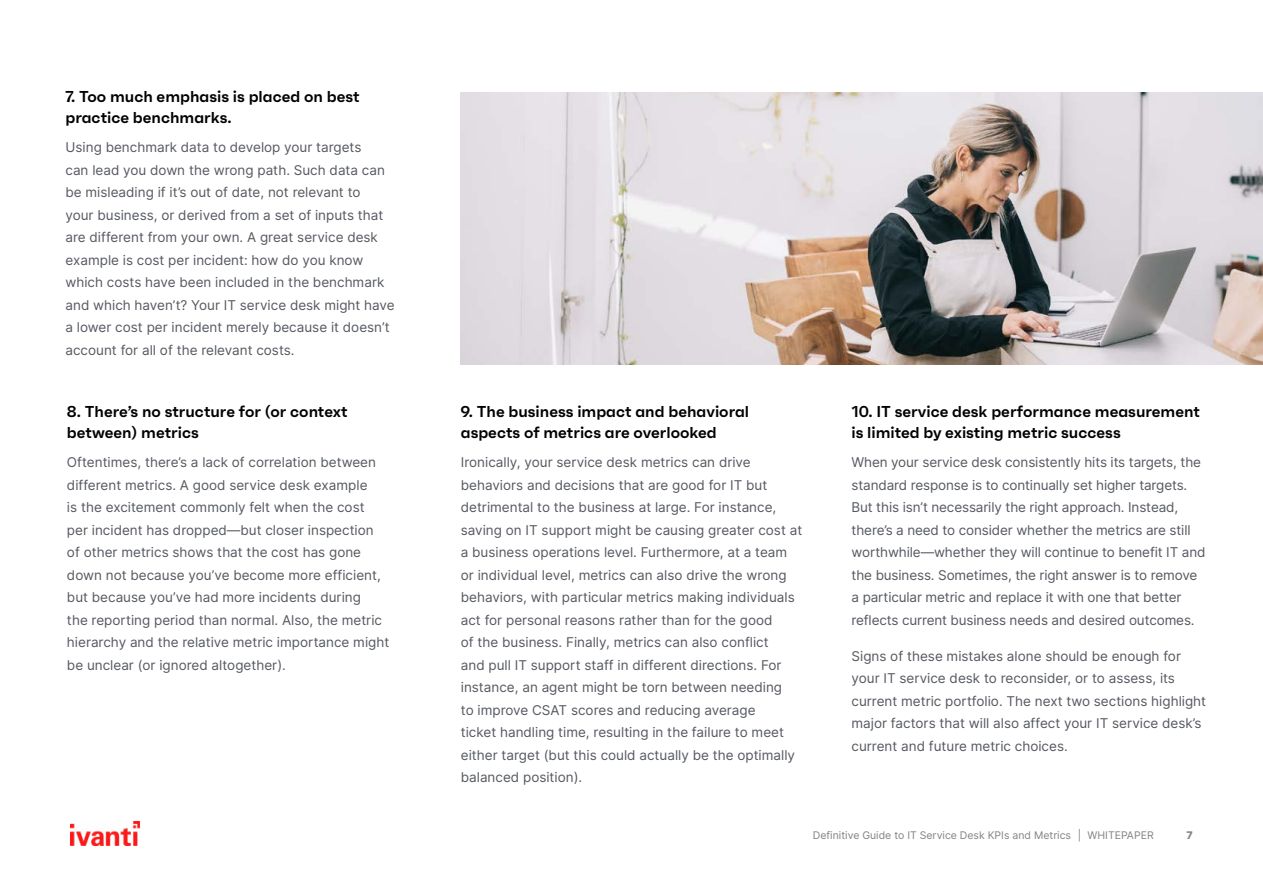
<style>
.page{position:relative;width:1263px;height:893px;background:#fff}
.page>*{position:absolute;margin:0;border:0;box-sizing:border-box;transform-origin:0 0}
.t1{font:600 15.75px/21px "Faktum";color:#000}
.t2{font:13.5px/22.5px "Inter";color:#555960}
.t3{font:10.5px "Inter";color:#848182}
.t4{font:800 10.5px "Inter";color:#848182}
</style>
<div class="page">
<img style="left:461px;top:92px;width:802px;height:273px">
<img style="left:70px;top:821px;width:69px;height:25px">
<p class="t1" style="left:65px;top:86px;width:296px">7. Too much emphasis is placed on best practice benchmarks.</p>
<p class="t2" style="left:65px;top:136px;width:331px">Using benchmark data to develop your targets<br>can lead you down the wrong path. Such data can be misleading if it’s out of date, not relevant to<br>your business, or derived from a set of inputs that are different from your own. A great service desk example is cost per incident: how do you know which costs have been included in the benchmark and which haven’t? Your IT service desk might have a lower cost per incident merely because it doesn’t account for all of the relevant costs.</p>
<p class="t1" style="left:67px;top:401px;width:282px">8. There’s no structure for (or context between) metrics</p>
<p class="t2" style="left:67px;top:451px;width:324px">Oftentimes, there’s a lack of correlation between different metrics. A good service desk example<br>is the excitement commonly felt when the cost<br>per incident has dropped—but closer inspection of other metrics shows that the cost has gone down not because you’ve become more efficient, but because you’ve had more incidents during<br>the reporting period than normal. Also, the metric hierarchy and the relative metric importance might be unclear (or ignored altogether).</p>
<p class="t1" style="left:461px;top:401px;width:290px">9. The business impact and behavioral aspects of metrics are overlooked</p>
<p class="t2" style="left:461px;top:451px;width:343px">Ironically, your service desk metrics can drive behaviors and decisions that are good for IT but detrimental to the business at large. For instance, saving on IT support might be causing greater cost at a business operations level. Furthermore, at a team or individual level, metrics can also drive the wrong behaviors, with particular metrics making individuals act for personal reasons rather than for the good<br>of the business. Finally, metrics can also conflict<br>and pull IT support staff in different directions. For instance, an agent might be torn between needing<br>to improve CSAT scores and reducing average<br>ticket handling time, resulting in the failure to meet either target (but this could actually be the optimally balanced position).</p>
<p class="t1" style="left:851px;top:401px;width:350px">10. IT service desk performance measurement is limited by existing metric success</p>
<p class="t2" style="left:851px;top:451px;width:355px">When your service desk consistently hits its targets, the standard response is to continually set higher targets.<br>But this isn’t necessarily the right approach. Instead, there’s a need to consider whether the metrics are still worthwhile—whether they will continue to benefit IT and the business. Sometimes, the right answer is to remove a particular metric and replace it with one that better reflects current business needs and desired outcomes.</p>
<p class="t2" style="left:851px;top:644px;width:356px">Signs of these mistakes alone should be enough for your IT service desk to reconsider, or to assess, its current metric portfolio. The next two sections highlight major factors that will also affect your IT service desk’s current and future metric choices.</p>
<p class="t3" style="left:813px;top:828px;width:342px">Definitive Guide to IT Service Desk KPIs and Metrics | WHITEPAPER</p>
<p class="t4" style="left:1186px;top:828px;width:8px">7</p>
</div>
